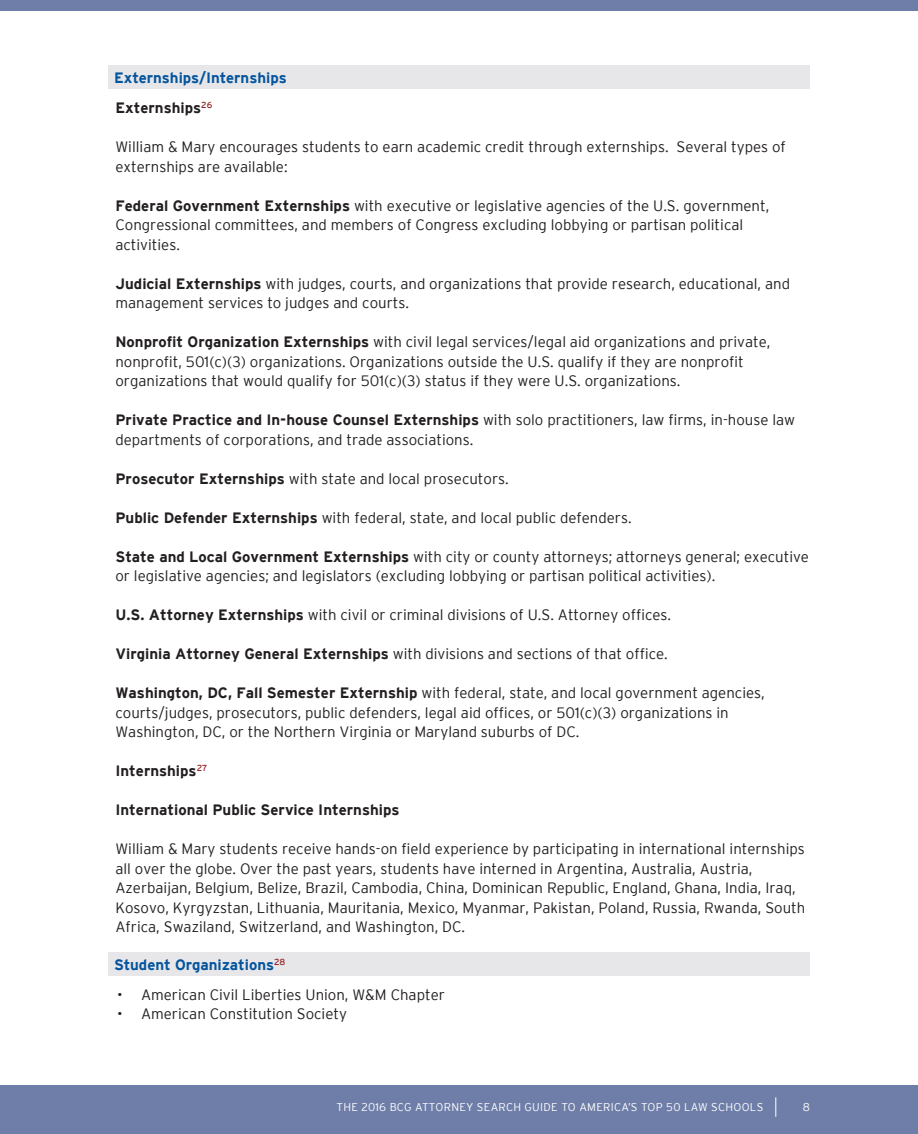
<style>
.page{position:relative;width:918px;height:1134px;background:#fff}
.page>*{position:absolute;margin:0;border:0;box-sizing:border-box;transform-origin:0 0}
.t1{font:300 15px/19.5px "Interstate";color:#231f20}
.t2{font:700 15px/30.3px "Interstate";color:#05559e}
.t3{font:700 15px "Interstate";color:#231f20}
.t4{font:300 11.25px "Interstate";letter-spacing:.025em;color:#fff}
.s1{color:#231f20}
.s2{font-weight:700}
</style>
<div class="page">
<div style="left:0;top:1085px;width:918px;height:49px;background:#6f7ea9"></div>
<div style="left:0;top:0;width:918px;height:11px;background:#6f7ea9"></div>
<svg style="left:775px;top:1097px;width:1px;height:20px"></svg>
<div style="left:108px;top:65px;width:702px;height:24px;background:#e7e7e9"></div>
<div style="left:108px;top:952px;width:702px;height:24px;background:#e7e7e9"></div>
<p class="t2" style="left:114px;top:62px;width:174px">Externships/Internships<br><span class="s1">Externships</span><sup>26</sup></p>
<p class="t1" style="left:115px;top:137px;width:672px">William &amp; Mary encourages students to earn academic credit through externships. Several types of externships are available:</p>
<p class="t1" style="left:115px;top:195px;width:655px"><span class="s2">Federal Government Externships</span> with executive or legislative agencies of the U.S. government,<br>Congressional committees, and members of Congress excluding lobbying or partisan political activities.</p>
<p class="t1" style="left:115px;top:273px;width:676px"><span class="s2">Judicial Externships</span> with judges, courts, and organizations that provide research, educational, and management services to judges and courts.</p>
<p class="t1" style="left:115px;top:332px;width:657px"><span class="s2">Nonprofit Organization Externships</span> with civil legal services/legal aid organizations and private, nonprofit, 501(c)(3) organizations. Organizations outside the U.S. qualify if they are nonprofit organizations that would qualify for 501(c)(3) status if they were U.S. organizations.</p>
<p class="t1" style="left:115px;top:410px;width:681px"><span class="s2">Private Practice and In-house Counsel Externships</span> with solo practitioners, law firms, in-house law departments of corporations, and trade associations.</p>
<p class="t1" style="left:115px;top:468px;width:395px"><span class="s2">Prosecutor Externships</span> with state and local prosecutors.</p>
<p class="t1" style="left:115px;top:507px;width:518px"><span class="s2">Public Defender Externships</span> with federal, state, and local public defenders.</p>
<p class="t1" style="left:115px;top:546px;width:695px"><span class="s2">State and Local Government Externships</span> with city or county attorneys; attorneys general; executive or legislative agencies; and legislators (excluding lobbying or partisan political activities).</p>
<p class="t1" style="left:115px;top:605px;width:557px"><span class="s2">U.S. Attorney Externships</span> with civil or criminal divisions of U.S. Attorney offices.</p>
<p class="t1" style="left:115px;top:644px;width:554px"><span class="s2">Virginia Attorney General Externships</span> with divisions and sections of that office.</p>
<p class="t1" style="left:115px;top:683px;width:651px"><span class="s2">Washington, DC, Fall Semester Externship</span> with federal, state, and local government agencies, courts/judges, prosecutors, public defenders, legal aid offices, or 501(c)(3) organizations in<br>Washington, DC, or the Northern Virginia or Maryland suburbs of DC.</p>
<p class="t3" style="left:115px;top:762px;width:93px">Internships<sup>27</sup></p>
<p class="t3" style="left:115px;top:801px;width:286px">International Public Service Internships</p>
<p class="t1" style="left:115px;top:839px;width:691px">William &amp; Mary students receive hands-on field experience by participating in international internships all over the globe. Over the past years, students have interned in Argentina, Australia, Austria, Azerbaijan, Belgium, Belize, Brazil, Cambodia, China, Dominican Republic, England, Ghana, India, Iraq, Kosovo, Kyrgyzstan, Lithuania, Mauritania, Mexico, Myanmar, Pakistan, Poland, Russia, Rwanda, South Africa, Swaziland, Switzerland, and Washington, DC.</p>
<p class="t2" style="left:114px;top:949px;width:173px">Student Organizations<sup>28</sup></p>
<p class="t1" style="left:117px;top:985px;width:329px">• American Civil Liberties Union, W&amp;M Chapter</p>
<p class="t1" style="left:117px;top:1004px;width:232px">• American Constitution Society</p>
<p class="t4" style="left:337px;top:1100px;width:428px">THE 2016 BCG ATTORNEY SEARCH GUIDE TO AMERICA’S TOP 50 LAW SCHOOLS</p>
<p class="t4" style="left:803px;top:1100px;width:9px">8</p>
</div>
